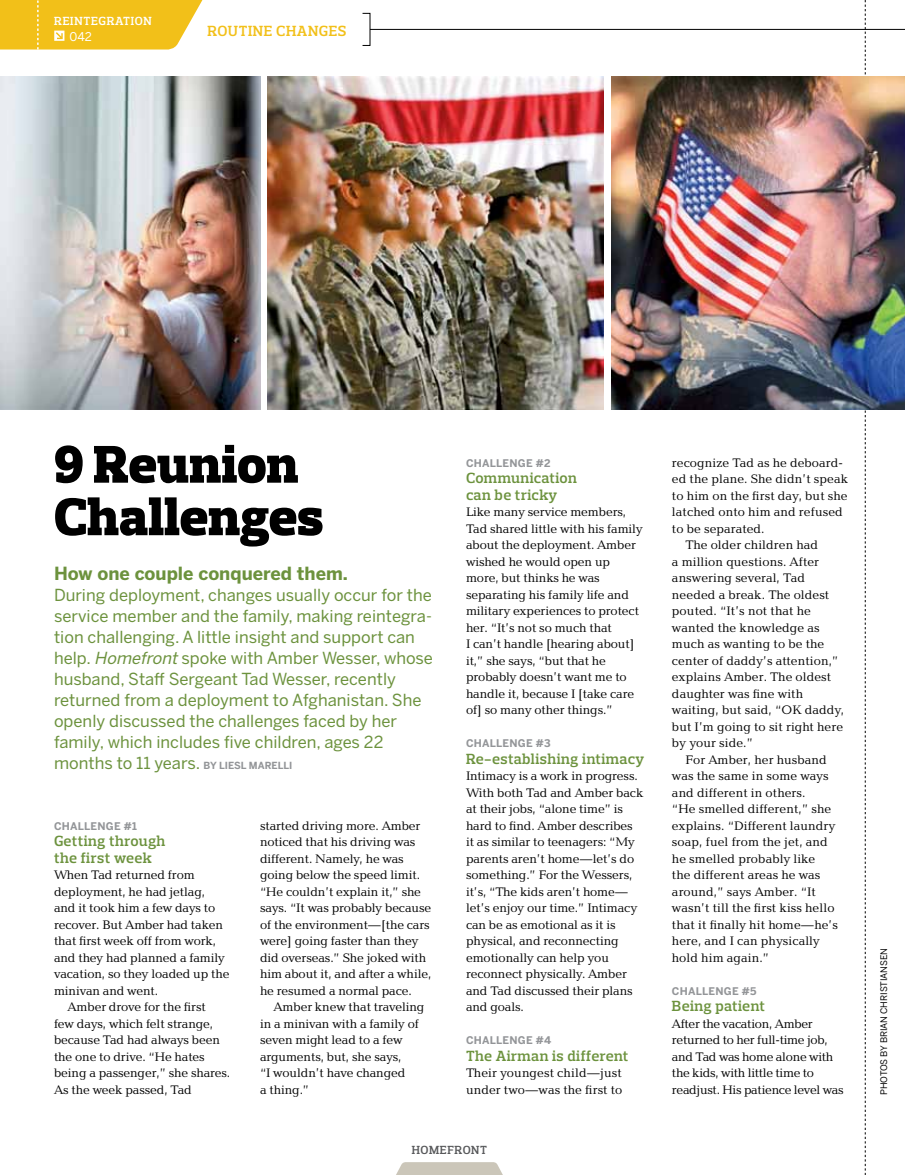
<style>
.page{position:relative;width:905px;height:1175px;background:#fff}
.page>*{position:absolute;margin:0;border:0;box-sizing:border-box;transform-origin:0 0}
.t1{font:900 54px/52.5px "Prelo Slab";letter-spacing:.005em;color:#000}
.t2{font:700 18px "Benton Sans";color:#6c923d}
.t3{font:16.5px/21px "Benton Sans";color:#6c923d}
.t4{font:600 15px/16.5px "Prelo Slab";letter-spacing:.03em;color:#6c923d}
.t5{font:600 15px "Prelo Slab";letter-spacing:.045em;color:#f2c019}
.t6{font:12.75px/16.5px "Baltica";letter-spacing:-.005em;color:#000}
.t7{font:600 12px "Prelo Slab";letter-spacing:.065em;color:#fff}
.t8{font:600 12px "Prelo Slab";letter-spacing:.045em;color:#58595b}
.t9{font:12px "Benton Sans";color:#fff}
.t10{font:700 10.5px "Benton Sans";letter-spacing:.02em;color:#939598}
.t11{font:9px "Benton Sans";letter-spacing:-.005em;color:#000}
.s1{font-style:italic}
.s2{font-weight:700;font-size:9.75px;color:#939598}
</style>
<div class="page">
<svg style="left:865px;top:0;width:1px;height:1174px"></svg>
<img style="left:611px;top:77px;width:293px;height:333px">
<img style="left:267px;top:77px;width:336px;height:333px">
<img style="left:0;top:77px;width:260px;height:333px">
<svg style="left:396px;top:1162px;width:106px;height:12px"></svg>
<svg style="left:0;top:0;width:203px;height:50px;background:#f3c52e"></svg>
<hr style="left:370px;top:29px;width:534px;height:1px;background:#000">
<p class="t7" style="left:54px;top:13px;width:99px">reintegration</p>
<p class="t9" style="left:69px;top:29px;width:24px">042</p>
<p class="t5" style="left:207px;top:22px;width:141px">routine changes</p>
<h1 class="t1" style="left:54px;top:438px;width:271px">9 Reunion<br>Challenges</h1>
<h2 class="t2" style="left:54px;top:563px;width:295px">HOW ONE COUPLE CONQUERED THEM.</h2>
<p class="t3" style="left:54px;top:584px;width:380px">During deployment, changes usually occur for the service member and the family, making reintegra&shy;tion challenging. A little insight and support can help. <span class="s1">Homefront</span>spoke with Amber Wesser, whose husband, Staff Sergeant Tad Wesser, recently returned from a deployment to Afghanistan. She openly discussed the challenges faced by her family, which includes five children, ages 22 months to 11 years. <span class="s2">BY LIESL MARELLI</span></p>
<p class="t10" style="left:54px;top:819px;width:9px">CHALL</p>
<p class="t10" style="left:91px;top:819px;width:48px">ENGE #1</p>
<p class="t4" style="left:54px;top:833px;width:113px">Getting through the first week</p>
<p class="t6" style="left:54px;top:867px;width:142px">When Tad returned from</p>
<p class="t6" style="left:54px;top:883px;width:153px">deployment, he had jetlag,</p>
<p class="t6" style="left:54px;top:900px;width:163px">and it took him a few days to</p>
<p class="t6" style="left:54px;top:916px;width:170px">recover. But Amber had taken</p>
<p class="t6" style="left:54px;top:933px;width:164px">that first week off from work,</p>
<p class="t6" style="left:54px;top:949px;width:172px">and they had planned a family</p>
<p class="t6" style="left:54px;top:966px;width:177px">vacation, so they loaded up the</p>
<p class="t6" style="left:54px;top:982px;width:106px">minivan and went.</p>
<p class="t6" style="left:68px;top:999px;width:140px">Amber drove for the first</p>
<p class="t6" style="left:54px;top:1015px;width:161px">few days, which felt strange,</p>
<p class="t6" style="left:54px;top:1032px;width:167px">because Tad had always been</p>
<p class="t6" style="left:54px;top:1048px;width:152px">the one to drive. “He hates</p>
<p class="t6" style="left:54px;top:1065px;width:178px">being a passenger,” she shares.</p>
<p class="t6" style="left:54px;top:1081px;width:139px">As the week passed, Tad</p>
<p class="t6" style="left:260px;top:817px;width:173px">started driving more. Amber noticed that his driving was different. Namely, he was going below the speed limit. “He couldn’t explain it,” she says. “It was probably because of the environment—[the cars were] going faster than they did overseas.” She joked with him about it, and after a while, he resumed a normal pace.</p>
<p class="t6" style="left:260px;top:999px;width:166px;text-indent:14px">Amber knew that traveling in a minivan with a family of seven might lead to a few arguments, but, she says,<br>“I wouldn’t have changed<br>a thing.”</p>
<p class="t10" style="left:466px;top:456px;width:9px">CHALL</p>
<p class="t10" style="left:502px;top:456px;width:49px">ENGE #2</p>
<p class="t4" style="left:466px;top:470px;width:112px">Communication can be tricky</p>
<p class="t6" style="left:466px;top:504px;width:178px">Like many service members,<br>Tad shared little with his family about the deployment. Amber wished he would open up more, but thinks he was separating his family life and military experiences to protect her. “It’s not so much that<br>I can’t handle [hearing about] it,” she says, “but that he probably doesn’t want me to handle it, because I [take care of] so many other things.”</p>
<p class="t10" style="left:466px;top:737px;width:9px">CHALL</p>
<p class="t10" style="left:502px;top:737px;width:50px">ENGE #3</p>
<p class="t4" style="left:466px;top:750px;width:180px">Re-establishing intimacy</p>
<p class="t6" style="left:466px;top:768px;width:179px">Intimacy is a work in progress.<br>With both Tad and Amber back at their jobs, “alone time” is hard to find. Amber describes it as similar to teenagers: “My parents aren’t home—let’s do something.” For the Wessers, it’s, “The kids aren’t home— let’s enjoy our time.” Intimacy can be as emotional as it is physical, and reconnecting emotionally can help you reconnect physically. Amber and Tad discussed their plans and goals.</p>
<p class="t10" style="left:466px;top:1034px;width:9px">CHALL</p>
<p class="t10" style="left:502px;top:1034px;width:50px">ENGE #4</p>
<p class="t4" style="left:466px;top:1047px;width:164px">The Airman is different</p>
<p class="t6" style="left:466px;top:1065px;width:158px">Their youngest child—just under two—was the first to</p>
<p class="t8" style="left:412px;top:1142px;width:77px">homefront</p>
<p class="t6" style="left:672px;top:454px;width:173px">recognize Tad as he deboard-</p>
<p class="t6" style="left:672px;top:471px;width:178px">ed the plane. She didn’t speak</p>
<p class="t6" style="left:672px;top:487px;width:177px">to him on the first day, but she</p>
<p class="t6" style="left:672px;top:504px;width:172px">latched onto him and refused</p>
<p class="t6" style="left:672px;top:520px;width:94px">to be separated.</p>
<p class="t6" style="left:685px;top:537px;width:134px">The older children had</p>
<p class="t6" style="left:672px;top:553px;width:148px">a million questions. After</p>
<p class="t6" style="left:672px;top:570px;width:134px">answering several, Tad</p>
<p class="t6" style="left:672px;top:586px;width:159px">needed a break. The oldest</p>
<p class="t6" style="left:672px;top:603px;width:140px">pouted. “It’s not that he</p>
<p class="t6" style="left:672px;top:619px;width:149px">wanted the knowledge as</p>
<p class="t6" style="left:672px;top:636px;width:154px">much as wanting to be the</p>
<p class="t6" style="left:672px;top:652px;width:168px">center of daddy’s attention,”</p>
<p class="t6" style="left:672px;top:669px;width:161px">explains Amber. The oldest</p>
<p class="t6" style="left:672px;top:685px;width:133px">daughter was fine with</p>
<p class="t6" style="left:672px;top:702px;width:174px">waiting, but said, “OK daddy,</p>
<p class="t6" style="left:672px;top:718px;width:172px">but I’m going to sit right here</p>
<p class="t6" style="left:672px;top:735px;width:83px">by your side.”</p>
<p class="t6" style="left:685px;top:751px;width:143px">For Amber, her husband</p>
<p class="t6" style="left:672px;top:768px;width:158px">was the same in some ways</p>
<p class="t6" style="left:672px;top:784px;width:135px">and different in others.</p>
<p class="t6" style="left:672px;top:801px;width:161px">“He smelled different,” she</p>
<p class="t6" style="left:672px;top:817px;width:165px">explains. “Different laundry</p>
<p class="t6" style="left:672px;top:834px;width:157px">soap, fuel from the jet, and</p>
<p class="t6" style="left:672px;top:850px;width:145px">he smelled probably like</p>
<p class="t6" style="left:672px;top:867px;width:150px">the different areas he was</p>
<p class="t6" style="left:672px;top:883px;width:145px">around,” says Amber. “It</p>
<p class="t6" style="left:672px;top:900px;width:164px">wasn’t till the first kiss hello</p>
<p class="t6" style="left:672px;top:916px;width:167px">that it finally hit home—he’s</p>
<p class="t6" style="left:672px;top:933px;width:149px">here, and I can physically</p>
<p class="t6" style="left:672px;top:949px;width:99px">hold him again.”</p>
<p class="t10" style="left:672px;top:984px;width:9px">CHALL</p>
<p class="t10" style="left:708px;top:984px;width:49px">ENGE #5</p>
<p class="t4" style="left:672px;top:998px;width:94px">Being patient</p>
<p class="t6" style="left:672px;top:1015px;width:173px">After the vacation, Amber returned to her full-time job, and Tad was home alone with the kids, with little time to readjust. His patience level was</p>
<p class="t11" style="left:878px;top:1095px;width:149px;rotate:-90deg">photos by brian christiansen</p>
</div>
